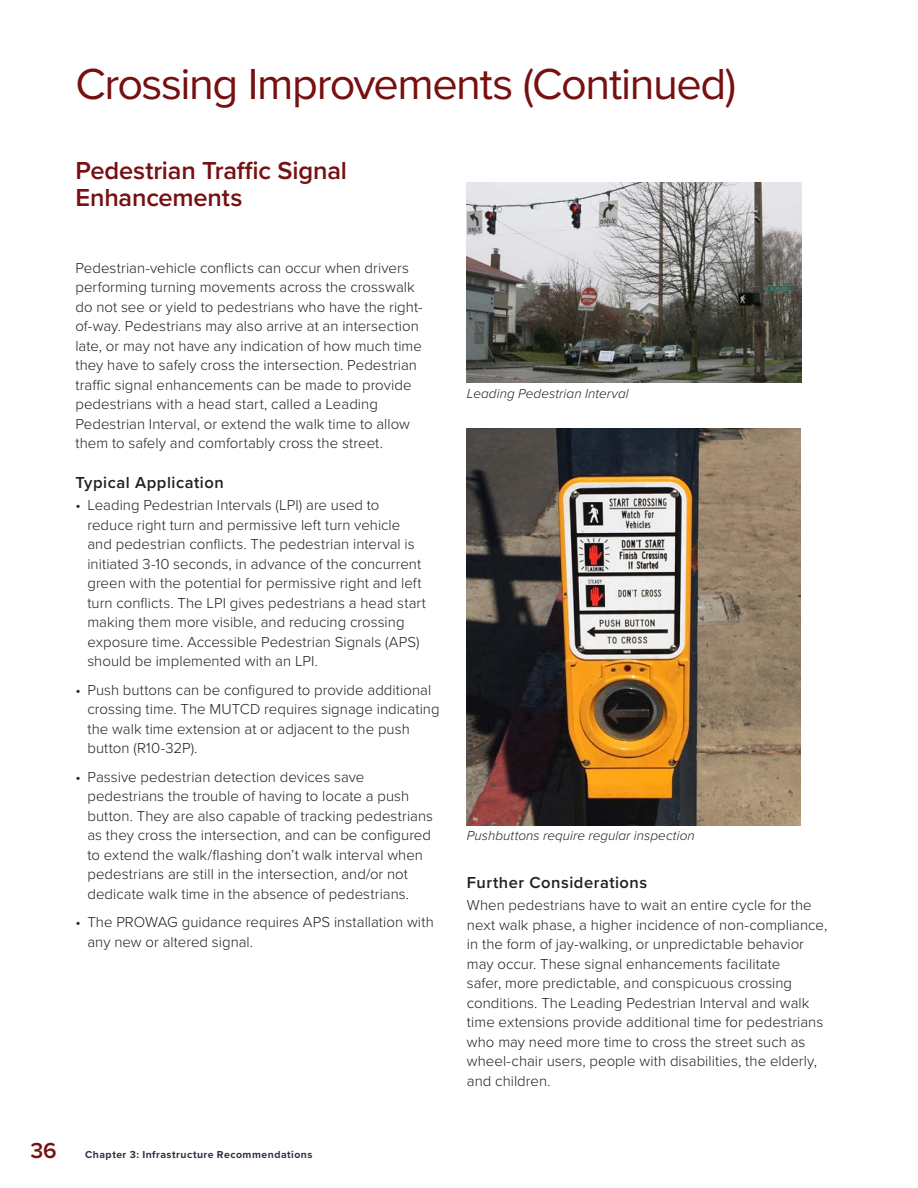
<style>
.page{position:relative;width:918px;height:1188px;background:#fff}
.page>*{position:absolute;margin:0;border:0;box-sizing:border-box;transform-origin:0 0}
.t1{font:45px "Proxima Nova";letter-spacing:-.03em;color:#761011}
.t2{font:600 25.5px/27px "Proxima Nova";letter-spacing:-.01em;color:#761011}
.t3{font:600 22.5px "Proxima Nova";color:#761011}
.t4{font:600 16.5px "Proxima Nova";letter-spacing:.03em;color:#231f20}
.Body{font:300 15px/19.5px "Proxima Nova";color:#231f20}
.t5{font:italic 300 13.5px "Proxima Nova";letter-spacing:.005em;color:#231f20}
.t6{font:700 10.5px "Proxima Nova";letter-spacing:.045em;color:#2f3143}
</style>
<div class="page">
<img style="left:467px;top:183px;width:334px;height:200px">
<img style="left:467px;top:429px;width:333px;height:396px">
<h1 class="t1" style="left:75px;top:50px;width:662px">Crossing Improvements (Continued)</h1>
<h2 class="t2" style="left:75px;top:156px;width:273px">Pedestrian Traffic Signal<br>Enhancements</h2>
<p class="Body" style="left:75px;top:257px;width:349px">Pedestrian-vehicle conflicts can occur when drivers performing turning movements across the crosswalk do not see or yield to pedestrians who have the right&shy;of-way. Pedestrians may also arrive at an intersection late, or may not have any indication of how much time they have to safely cross the intersection. Pedestrian traffic signal enhancements can be made to provide pedestrians with a head start, called a Leading Pedestrian Interval, or extend the walk time to allow them to safely and comfortably cross the street.</p>
<h3 class="t4" style="left:75px;top:470px;width:150px">Typical Application</h3>
<p class="Body" style="left:87px;top:494px;width:340px;text-indent:-12px">• Leading Pedestrian Intervals (LPI) are used to reduce right turn and permissive left turn vehicle and pedestrian conflicts. The pedestrian interval is initiated 3-10 seconds, in advance of the concurrent green with the potential for permissive right and left turn conflicts. The LPI gives pedestrians a head start making them more visible, and reducing crossing exposure time. Accessible Pedestrian Signals (APS) should be implemented with an LPI.</p>
<p class="Body" style="left:87px;top:679px;width:354px;text-indent:-12px">• Push buttons can be configured to provide additional crossing time. The MUTCD requires signage indicating the walk time extension at or adjacent to the push button (R10-32P).</p>
<p class="Body" style="left:87px;top:766px;width:347px;text-indent:-12px">• Passive pedestrian detection devices save pedestrians the trouble of having to locate a push button. They are also capable of tracking pedestrians as they cross the intersection, and can be configured to extend the walk/flashing don’t walk interval when pedestrians are still in the intersection, and/or not dedicate walk time in the absence of pedestrians.</p>
<p class="Body" style="left:87px;top:911px;width:348px;text-indent:-12px">• The PROWAG guidance requires APS installation with any new or altered signal.</p>
<h3 class="t3" style="left:30px;top:1133px;width:28px">36</h3>
<p class="t6" style="left:85px;top:1146px;width:229px">Chapter 3: Infrastructure Recommendations</p>
<p class="t5" style="left:467px;top:384px;width:163px">Leading Pedestrian Interval</p>
<p class="t5" style="left:467px;top:826px;width:229px">Pushbuttons require regular inspection</p>
<h3 class="t4" style="left:467px;top:870px;width:182px">Further Considerations</h3>
<p class="Body" style="left:467px;top:895px;width:362px">When pedestrians have to wait an entire cycle for the next walk phase, a higher incidence of non-compliance, in the form of jay-walking, or unpredictable behavior may occur. These signal enhancements facilitate<br>safer, more predictable, and conspicuous crossing conditions. The Leading Pedestrian Interval and walk time extensions provide additional time for pedestrians who may need more time to cross the street such as wheel-chair users, people with disabilities, the elderly, and children.</p>
</div>
